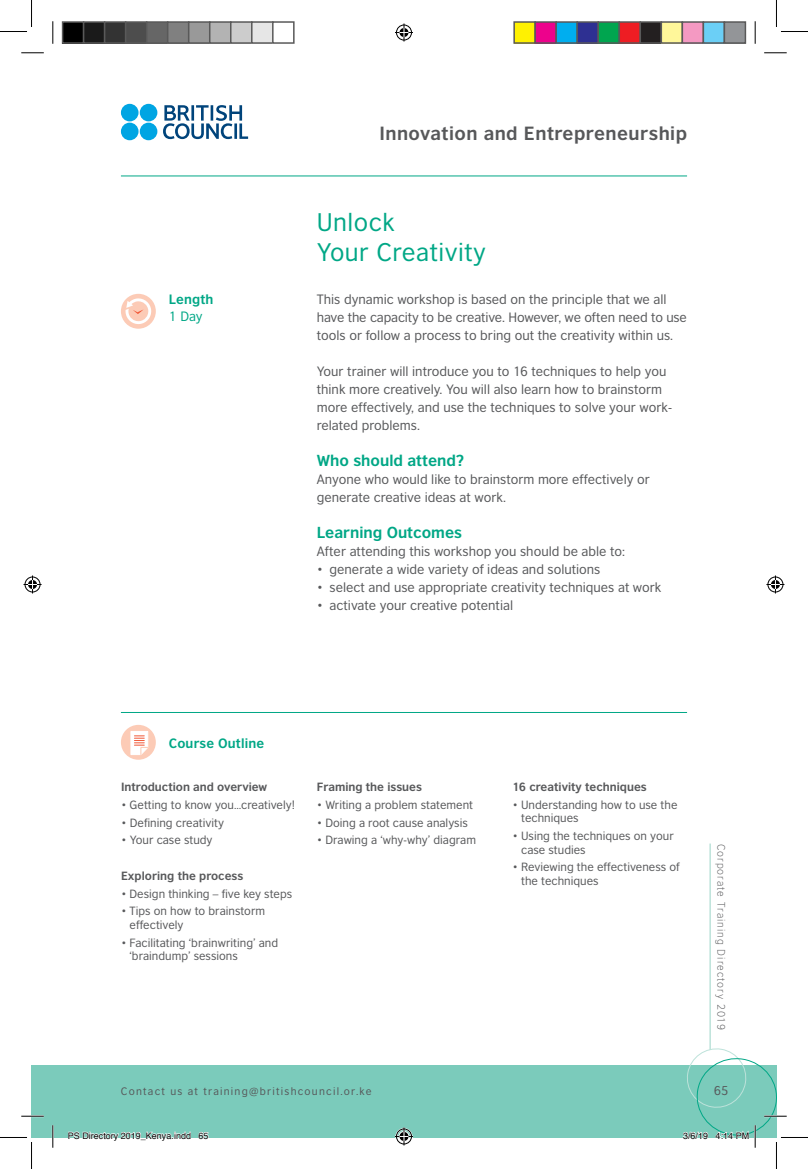
<style>
.page{position:relative;width:808px;height:1169px;background:#fff}
.page>*{position:absolute;margin:0;border:0;box-sizing:border-box;transform-origin:0 0}
.t1{font:24px/30px "British Council Sans";letter-spacing:.02em;color:#00a786}
.t2{font:700 18px "British Council Sans";letter-spacing:.025em;color:#57585a}
.t3{font:700 15px "British Council Sans";color:#00a786}
.t4{font:12.75px/18px "British Council Sans";color:#57585a}
.t5{font:700 12.75px "British Council Sans";letter-spacing:.01em;color:#00a786}
.t6{font:12.75px "British Council Sans";color:#00a786}
.t7{font:12px "British Council Sans";color:#57585a}
.t8{font:11.25px/13.5px "British Council Sans";color:#57585a}
.t9{font:700 11.25px "British Council Sans";color:#57585a}
.t10{font:10.2px "British Council Sans";letter-spacing:.12em;color:#57585a}
.t11{font:300 10.2px "British Council Sans";letter-spacing:.1em;color:#57585a}
.t12{font:9px "Helvetica";color:#000}
</style>
<div class="page">
<div style="left:53px;top:1065px;width:723px;height:72px;background:#7bcbbb"></div>
<div style="left:32px;top:1065px;width:21px;height:72px;background:#7bcbbb"></div>
<hr style="left:709px;top:843px;width:1px;height:206px;background:#bde2da">
<hr style="left:121px;top:712px;width:565px;height:1px;background:#00a786">
<div style="left:121px;top:294px;width:35px;height:35px;background:#fccbb6;border-radius:50%"></div>
<svg style="left:125px;top:298px;width:27px;height:27px"></svg>
<div style="left:121px;top:725px;width:35px;height:34px;background:#fccbb6;border-radius:50%"></div>
<svg style="left:130px;top:731px;width:19px;height:24px"></svg>
<svg style="left:163px;top:105px;width:85px;height:34px"></svg>
<svg style="left:121px;top:104px;width:36px;height:36px"></svg>
<hr style="left:121px;top:176px;width:565px;height:1px;background:#00a786">
<hr style="left:21px;top:1115px;width:23px;height:2px;background:#fff">
<hr style="left:52px;top:1125px;width:2px;height:22px;background:#fff">
<svg style="left:21px;top:53px;width:23px;height:1px"></svg>
<svg style="left:764px;top:53px;width:22px;height:1px"></svg>
<svg style="left:21px;top:1115px;width:23px;height:1px"></svg>
<svg style="left:53px;top:21px;width:1px;height:23px"></svg>
<svg style="left:53px;top:1125px;width:1px;height:22px"></svg>
<svg style="left:754px;top:21px;width:1px;height:23px"></svg>
<svg style="left:0;top:0;width:32px;height:32px"></svg>
<svg style="left:0;top:1137px;width:32px;height:32px"></svg>
<svg style="left:776px;top:0;width:31px;height:32px"></svg>
<svg style="left:395px;top:24px;width:18px;height:18px"></svg>
<svg style="left:395px;top:1127px;width:18px;height:18px"></svg>
<svg style="left:24px;top:575px;width:18px;height:18px"></svg>
<svg style="left:766px;top:575px;width:18px;height:18px"></svg>
<div style="left:63px;top:22px;width:21px;height:21px;background:#000"></div>
<div style="left:62px;top:21px;width:22px;height:23px;border:2px solid #595959"></div>
<div style="left:84px;top:22px;width:21px;height:21px;background:#1a1a1a"></div>
<div style="left:83px;top:21px;width:22px;height:23px;border:2px solid #595959"></div>
<div style="left:105px;top:22px;width:21px;height:21px;background:#333"></div>
<div style="left:104px;top:21px;width:22px;height:23px;border:2px solid #595959"></div>
<div style="left:126px;top:22px;width:21px;height:21px;background:#4d4d4d"></div>
<div style="left:125px;top:21px;width:22px;height:23px;border:2px solid #595959"></div>
<div style="left:147px;top:22px;width:21px;height:21px;background:#666"></div>
<div style="left:146px;top:21px;width:22px;height:23px;border:2px solid #595959"></div>
<div style="left:168px;top:22px;width:21px;height:21px;background:#808080"></div>
<div style="left:167px;top:21px;width:22px;height:23px;border:2px solid #595959"></div>
<div style="left:189px;top:22px;width:21px;height:21px;background:#999"></div>
<div style="left:188px;top:21px;width:22px;height:23px;border:2px solid #595959"></div>
<div style="left:210px;top:22px;width:21px;height:21px;background:#b3b3b3"></div>
<div style="left:209px;top:21px;width:22px;height:23px;border:2px solid #595959"></div>
<div style="left:231px;top:22px;width:21px;height:21px;background:#ccc"></div>
<div style="left:230px;top:21px;width:22px;height:23px;border:2px solid #595959"></div>
<div style="left:252px;top:22px;width:21px;height:21px;background:#e6e6e6"></div>
<div style="left:251px;top:21px;width:22px;height:23px;border:2px solid #595959"></div>
<div style="left:272px;top:21px;width:22px;height:23px;border:2px solid #595959"></div>
<div style="left:514px;top:22px;width:21px;height:21px;background:#fff101"></div>
<div style="left:513px;top:21px;width:22px;height:23px;border:2px solid #595959"></div>
<div style="left:535px;top:22px;width:21px;height:21px;background:#ed028c"></div>
<div style="left:534px;top:21px;width:22px;height:23px;border:2px solid #595959"></div>
<div style="left:556px;top:22px;width:21px;height:21px;background:#00aeef"></div>
<div style="left:555px;top:21px;width:22px;height:23px;border:2px solid #595959"></div>
<div style="left:577px;top:22px;width:21px;height:21px;background:#2e3092"></div>
<div style="left:576px;top:21px;width:22px;height:23px;border:2px solid #595959"></div>
<div style="left:598px;top:22px;width:21px;height:21px;background:#00a54f"></div>
<div style="left:597px;top:21px;width:22px;height:23px;border:2px solid #595959"></div>
<div style="left:619px;top:22px;width:21px;height:21px;background:#ee1d23"></div>
<div style="left:618px;top:21px;width:22px;height:23px;border:2px solid #595959"></div>
<div style="left:640px;top:22px;width:21px;height:21px;background:#231f20"></div>
<div style="left:639px;top:21px;width:22px;height:23px;border:2px solid #595959"></div>
<div style="left:661px;top:22px;width:21px;height:21px;background:#fff79a"></div>
<div style="left:660px;top:21px;width:22px;height:23px;border:2px solid #595959"></div>
<div style="left:682px;top:22px;width:21px;height:21px;background:#f499c2"></div>
<div style="left:681px;top:21px;width:22px;height:23px;border:2px solid #595959"></div>
<div style="left:703px;top:22px;width:21px;height:21px;background:#6bcff6"></div>
<div style="left:702px;top:21px;width:22px;height:23px;border:2px solid #595959"></div>
<div style="left:724px;top:22px;width:21px;height:21px;background:#939598"></div>
<div style="left:723px;top:21px;width:22px;height:23px;border:2px solid #595959"></div>
<svg style="left:68px;top:1131px;width:123px;height:7px"></svg>
<svg style="left:198px;top:1132px;width:11px;height:6px"></svg>
<svg style="left:682px;top:1046px;width:125px;height:123px"></svg>
<p class="t5" style="left:169px;top:291px;width:46px">Length</p>
<p class="t6" style="left:169px;top:308px;width:35px">1 Day</p>
<h2 class="t2" style="left:379px;top:122px;width:309px">Innovation and Entrepreneurship</h2>
<h1 class="t1" style="left:316px;top:207px;width:170px">Unlock<br>Your Creativity</h1>
<p class="t4" style="left:316px;top:290px;width:371px">This dynamic workshop is based on the principle that we all have the capacity to be creative. However, we often need to use tools or follow a process to bring out the creativity within us.</p>
<p class="t4" style="left:316px;top:362px;width:356px">Your trainer will introduce you to 16 techniques to help you think more creatively. You will also learn how to brainstorm more effectively, and use the techniques to solve your work&shy;related problems.</p>
<p class="t3" style="left:316px;top:451px;width:148px">Who should attend?</p>
<p class="t4" style="left:316px;top:470px;width:334px">Anyone who would like to brainstorm more effectively or generate creative ideas at work.</p>
<p class="t3" style="left:316px;top:523px;width:147px">Learning Outcomes</p>
<p class="t4" style="left:316px;top:542px;width:310px">After attending this workshop you should be able to:</p>
<p class="t4" style="left:316px;top:560px;width:285px">• generate a wide variety of ideas and solutions</p>
<p class="t4" style="left:316px;top:578px;width:346px">• select and use appropriate creativity techniques at work</p>
<p class="t4" style="left:316px;top:596px;width:198px">• activate your creative potential</p>
<p class="t5" style="left:169px;top:735px;width:97px">Course Outline</p>
<p class="t9" style="left:121px;top:779px;width:148px">Introduction and overview</p>
<p class="t8" style="left:121px;top:797px;width:175px">• Getting to know you…creatively!</p>
<p class="t8" style="left:121px;top:815px;width:104px">• Defining creativity</p>
<p class="t8" style="left:121px;top:833px;width:93px">• Your case study</p>
<p class="t9" style="left:121px;top:868px;width:124px">Exploring the process</p>
<p class="t8" style="left:121px;top:886px;width:173px">• Design thinking – five key steps</p>
<p class="t8" style="left:129px;top:904px;width:137px;text-indent:-9px">• Tips on how to brainstorm effectively</p>
<p class="t8" style="left:129px;top:935px;width:150px;text-indent:-9px">• Facilitating ‘brainwriting’ and ‘braindump’ sessions</p>
<p class="t9" style="left:316px;top:779px;width:107px">Framing the issues</p>
<p class="t8" style="left:316px;top:797px;width:158px">• Writing a problem statement</p>
<p class="t8" style="left:316px;top:815px;width:152px">• Doing a root cause analysis</p>
<p class="t8" style="left:316px;top:833px;width:160px">• Drawing a ‘why-why’ diagram</p>
<p class="t9" style="left:512px;top:779px;width:136px">16 creativity techniques</p>
<p class="t8" style="left:521px;top:797px;width:158px;text-indent:-9px">• Understanding how to use the techniques</p>
<p class="t8" style="left:521px;top:829px;width:154px;text-indent:-9px">• Using the techniques on your case studies</p>
<p class="t8" style="left:521px;top:860px;width:160px;text-indent:-9px">• Reviewing the effectiveness of the techniques</p>
<p class="t11" style="left:726px;top:843px;width:188px;rotate:90deg">Corporate Training Directory 2019</p>
<p class="t7" style="left:713px;top:1083px;width:16px">65</p>
<p class="t10" style="left:121px;top:1085px;width:252px">Contact us at training@britishcouncil.or.ke</p>
<p class="t12" style="left:68px;top:1128px;width:142px">PS Directory 2019_Kenya.indd 65</p>
<p class="t12" style="left:682px;top:1128px;width:68px">3/6/19 4:14 PM</p>
</div>
